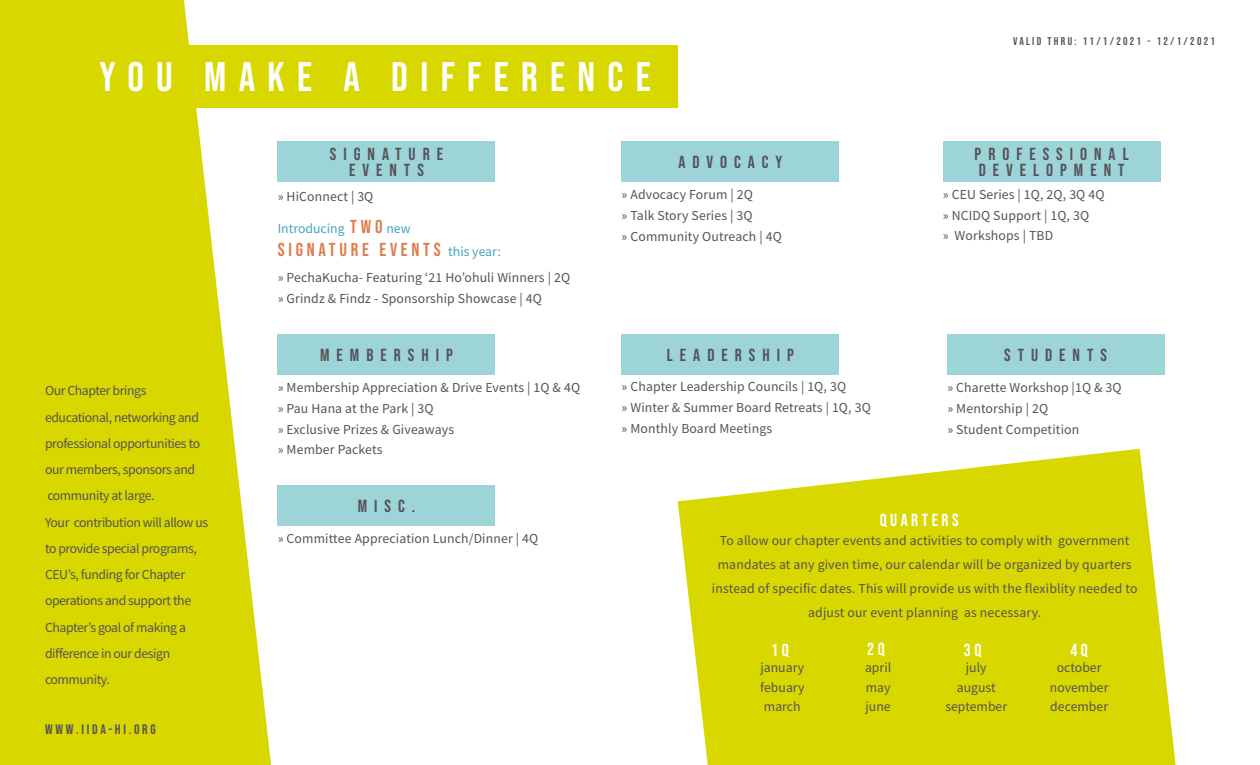
<style>
.page{position:relative;width:1260px;height:765px;background:#fff}
.page>*{position:absolute;margin:0;border:0;box-sizing:border-box;transform-origin:0 0}
.t1{font:41.25px "Bebas Neue";letter-spacing:.3em;color:#fff}
.t2{font:18.75px "Bebas Neue";letter-spacing:.2em;color:#dd7d4d}
.t3{font:17.5px/16.2px "Bebas Neue";letter-spacing:.4em;color:#545358}
.t4{font:17.5px "Bebas Neue";letter-spacing:.2em;color:#fff}
.t5{font:13.75px/20.9px "Source Sans Pro";letter-spacing:.01em;color:#545358}
.t6{font:13.75px/26.2px "Source Sans Pro";letter-spacing:-.03em;color:#545358}
.t7{font:13.75px "Source Sans Pro";color:#41a5bf}
.t8{font:13.75px "Bebas Neue";letter-spacing:.2em;color:#545358}
.t9{font:11.25px "Bebas Neue";letter-spacing:.2em;color:#545358}
.s1{font-family:"Bebas Neue";font-size:18.75px;color:#dd7d4d}
.s2{font-family:"Source Sans Pro";font-size:13.75px;color:#41a5bf}
</style>
<div class="page">
<svg style="left:0;top:0;width:271px;height:765px;background:#dddd24"></svg>
<div style="left:135px;top:45px;width:543px;height:62px;background:#d8d800"></div>
<svg style="left:678px;top:449px;width:498px;height:316px;background:#dddd23"></svg>
<div style="left:278px;top:334px;width:217px;height:41px;background:#9dd4d8"></div>
<div style="left:278px;top:485px;width:217px;height:41px;background:#9dd4d8"></div>
<div style="left:622px;top:334px;width:217px;height:41px;background:#9dd4d8"></div>
<div style="left:622px;top:141px;width:217px;height:40px;background:#9dd4d8"></div>
<div style="left:947px;top:334px;width:217px;height:41px;background:#9dd4d8"></div>
<div style="left:943px;top:141px;width:217px;height:40px;background:#9dd4d8"></div>
<div style="left:278px;top:141px;width:217px;height:40px;background:#9dd4d8"></div>
<p class="t9" style="left:1013px;top:35px;width:203px">VALID THRU: 11/1/2021 - 12/1/2021</p>
<h1 class="t1" style="left:99px;top:53px;width:553px">YOU MAKE A DIFFERENCE</h1>
<p class="t3" style="left:330px;top:145px;width:115px;text-align:center">SIGNATURE<br>EVENTS</p>
<p class="t3" style="left:678px;top:153px;width:105px">ADVOCACY</p>
<p class="t3" style="left:975px;top:145px;width:156px">PROFESSIONAL<br>DEVELOPMENT</p>
<p class="t5" style="left:278px;top:186px;width:97px">» HiConnect | 3Q</p>
<p class="t7" style="left:278px;top:219px;width:134px">Introducing <span class="s1">T W O</span> new</p>
<h2 class="t2" style="left:278px;top:239px;width:225px">SIGNATURE EVENTS <span class="s2">this year:</span></h2>
<p class="t5" style="left:278px;top:267px;width:294px">» PechaKucha- Featuring ‘21 Ho’ohuli Winners | 2Q » Grindz &amp; Findz - Sponsorship Showcase | 4Q</p>
<p class="t5" style="left:622px;top:184px;width:162px">» Advocacy Forum | 2Q<br>» Talk Story Series | 3Q<br>» Community Outreach | 4Q</p>
<p class="t5" style="left:943px;top:184px;width:163px">» CEU Series | 1Q, 2Q, 3Q 4Q » NCIDQ Support | 1Q, 3Q<br>» Workshops | TBD</p>
<p class="t3" style="left:320px;top:347px;width:134px">MEMBERSHIP</p>
<p class="t3" style="left:667px;top:347px;width:128px">LEADERSHIP</p>
<p class="t3" style="left:1004px;top:347px;width:104px">STUDENTS</p>
<p class="t6" style="left:45px;top:378px;width:165px">Our Chapter brings educational, networking and professional opportunities to our members, sponsors and community at large.<br>Your contribution will allow us to provide special programs,<br>CEU’s, funding for Chapter operations and support the<br>Chapter’s goal of making a difference in our design community.</p>
<p class="t5" style="left:278px;top:377px;width:304px">» Membership Appreciation &amp; Drive Events | 1Q &amp; 4Q » Pau Hana at the Park | 3Q<br>» Exclusive Prizes &amp; Giveaways<br>» Member Packets</p>
<p class="t3" style="left:358px;top:498px;width:59px">MISC.</p>
<p class="t5" style="left:278px;top:528px;width:262px">» Committee Appreciation Lunch/Dinner | 4Q</p>
<p class="t8" style="left:45px;top:722px;width:112px">WWW.IIDA-HI.ORG</p>
<p class="t5" style="left:622px;top:376px;width:251px">» Chapter Leadership Councils | 1Q, 3Q<br>» Winter &amp; Summer Board Retreats | 1Q, 3Q » Monthly Board Meetings</p>
<p class="t5" style="left:947px;top:377px;width:176px">» Charette Workshop |1Q &amp; 3Q » Mentorship | 2Q<br>» Student Competition</p>
<p class="t4" style="left:880px;top:510px;width:80px">QUARTERS</p>
<p class="t5" style="left:712px;top:529px;width:427px;line-height:23.8px;text-align:center">To allow our chapter events and activities to comply with government mandates at any given time, our calendar will be organized by quarters instead of specific dates. This will provide us with the flexiblity needed to adjust our event planning as necessary.</p>
<p class="t4" style="left:771px;top:640px;width:19px">1Q</p>
<p class="t5" style="left:760px;top:658px;width:46px;line-height:19.6px;text-align:justify">january febuary march</p>
<p class="t4" style="left:867px;top:639px;width:19px">2Q</p>
<p class="t5" style="left:865px;top:658px;width:28px;line-height:19.6px;text-align:justify">april may june</p>
<p class="t4" style="left:964px;top:641px;width:19px">3Q</p>
<p class="t5" style="left:945px;top:658px;width:63px;line-height:19.6px;text-align:center">july august september</p>
<p class="t4" style="left:1070px;top:641px;width:19px">4Q</p>
<p class="t5" style="left:1050px;top:658px;width:60px;line-height:19.6px;text-align:center">october november december</p>
</div>
